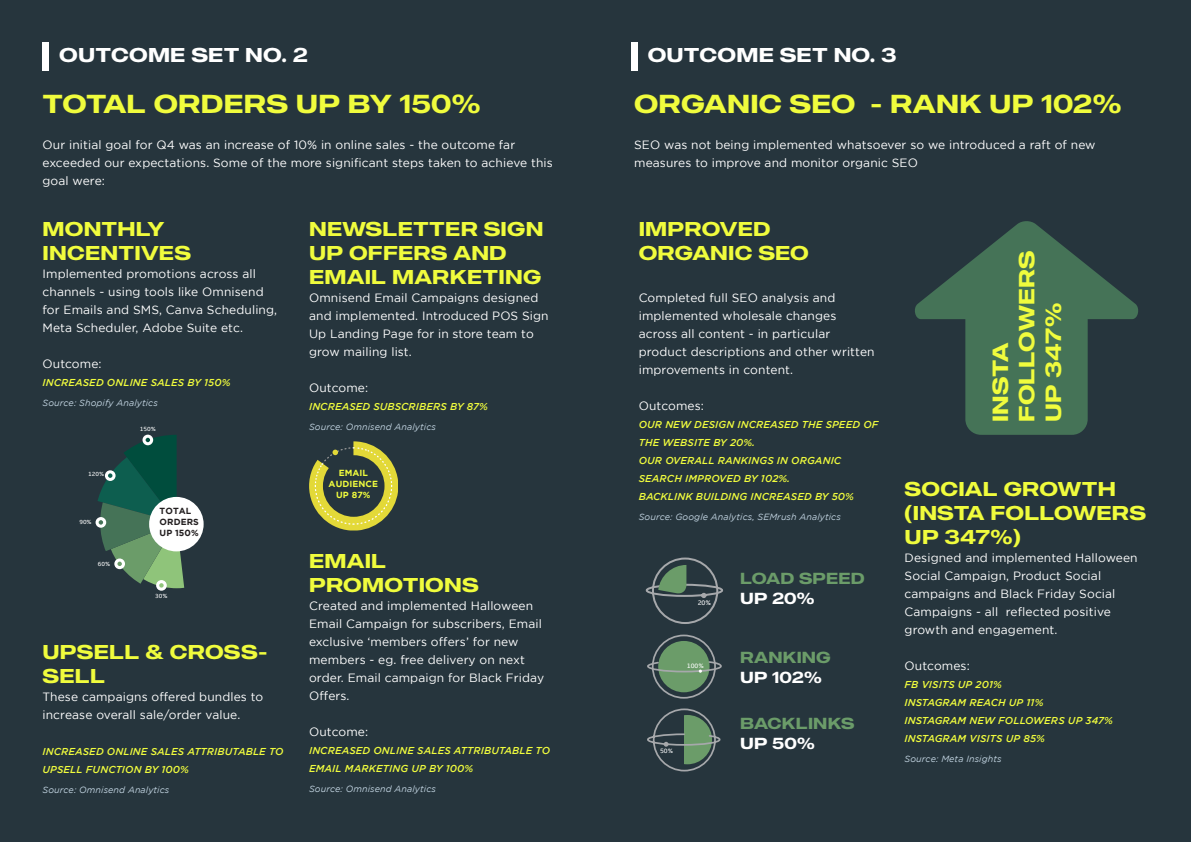
<style>
.page{position:relative;width:1191px;height:842px;background:#26353d}
.page>*{position:absolute;margin:0;border:0;box-sizing:border-box;transform-origin:0 0}
.t1{font:500 26px "MADE Outer Sans";letter-spacing:.01em;color:#f0fc3d}
.t2{font:500 22px/26.4px "MADE Outer Sans";letter-spacing:.01em;color:#f0fc3d}
.t3{font:500 20px/24px "MADE Outer Sans";letter-spacing:.01em;color:#f0fc3d}
.H2_dark{font:500 20px "MADE Outer Sans";letter-spacing:.01em;color:#fff}
.t4{font:500 16px/20px "MADE Outer Sans";letter-spacing:.01em;color:#6b9c69}
.t5{font:500 16px "MADE Outer Sans";color:#fff}
.Copy_Text_Big_12pt_w{font:12px/18px "Gotham";letter-spacing:.01em;color:#fff}
.SMALL_STATS{font:italic 500 10px/18px "Gotham";letter-spacing:.01em;color:#f0fc3d}
.Quote_Style_LIght{font:italic 9px "Gotham";letter-spacing:.01em;color:#c0d2df}
.SMALL_STATS-2{font:italic 9px "Gotham";letter-spacing:.01em;color:#c0d2df}
.Copy_Text_Big_12pt{font:700 8.8px/11px "Gotham";letter-spacing:.01em;color:#f0fc3d;text-align:center}
.Copy_Text_Big_12pt-2{font:700 8.8px/11px "Gotham";letter-spacing:.01em;color:#231f20}
.t6{font:6.8px "Amble";color:#fff}
.t7{font:6.6px "Amble";color:#fff}
.t8{font:6.5px "Amble";color:#fff}
.t9{font:6.2px "Amble";color:#fff}
.s1{color:#fff}
</style>
<div class="page">
<div style="left:652px;top:557px;width:66px;height:67px;border:2px solid #a6a8ab;border-radius:50%"></div>
<svg style="left:645px;top:565px;width:78px;height:34px"></svg>
<div style="left:43px;top:43px;width:6px;height:28px;background:#fff"></div>
<div style="left:631px;top:43px;width:6px;height:28px;background:#fff"></div>
<div style="left:149px;top:497px;width:55px;height:54px;background:#fff;border-radius:50%"></div>
<svg style="left:95px;top:435px;width:95px;height:156px"></svg>
<svg style="left:915px;top:221px;width:223px;height:214px;fill:#457357"></svg>
<svg style="left:647px;top:708px;width:74px;height:64px"></svg>
<div style="left:652px;top:635px;width:64px;height:64px;border:2px solid #a6a8ab;border-radius:50%"></div>
<div style="left:658px;top:641px;width:51px;height:51px;background:#6b9c69;border-radius:50%"></div>
<svg style="left:647px;top:660px;width:75px;height:13px"></svg>
<svg style="left:309px;top:441px;width:89px;height:89px"></svg>
<p class="H2_dark" style="left:59px;top:42px;width:250px">OUTCOME SET NO. 2</p>
<p class="H2_dark" style="left:647px;top:42px;width:250px">OUTCOME SET NO. 3</p>
<h2 class="t1" style="left:43px;top:87px;width:439px">TOTAL ORDERS UP BY 150%</h2>
<p class="Copy_Text_Big_12pt_w" style="left:43px;top:136px;width:512px">Our initial goal for Q4 was an increase of 10% in online sales - the outcome far exceeded our expectations. Some of the more significant steps taken to achieve this goal were:</p>
<h2 class="t1" style="left:634px;top:87px;width:489px">ORGANIC SEO - RANK UP 102%</h2>
<p class="Copy_Text_Big_12pt_w" style="left:634px;top:136px;width:463px">SEO was not being implemented whatsoever so we introduced a raft of new measures to improve and monitor organic SEO</p>
<h2 class="t3" style="left:43px;top:216px;width:150px">MONTHLY<br>INCENTIVES</h2>
<p class="Copy_Text_Big_12pt_w" style="left:43px;top:265px;width:236px">Implemented promotions across all channels - using tools like Omnisend for Emails and SMS, Canva Scheduling, Meta Scheduler, Adobe Suite etc.</p>
<p class="Copy_Text_Big_12pt_w" style="left:43px;top:355px;width:61px">Outcome:</p>
<p class="SMALL_STATS" style="left:43px;top:373px;width:189px">INCREASED ONLINE SALES BY 150%</p>
<p class="SMALL_STATS-2" style="left:43px;top:398px;width:117px">Source: Shopify Analytics</p>
<p class="t9" style="left:88px;top:470px;width:17px">120%</p>
<p class="t9" style="left:79px;top:518px;width:14px">90%</p>
<p class="t9" style="left:98px;top:560px;width:14px">60%</p>
<p class="t9" style="left:140px;top:425px;width:17px">150%</p>
<p class="Copy_Text_Big_12pt-2" style="left:160px;top:505px;width:41px">TOTAL<br>ORDERS</p>
<p class="Copy_Text_Big_12pt-2" style="left:160px;top:527px;width:41px">UP 150%</p>
<p class="t9" style="left:155px;top:592px;width:14px">30%</p>
<h2 class="t3" style="left:43px;top:639px;width:227px">UPSELL &amp; CROSS-<br>SELL</h2>
<p class="Copy_Text_Big_12pt_w" style="left:43px;top:688px;width:222px">These campaigns offered bundles to increase overall sale/order value.</p>
<p class="SMALL_STATS" style="left:43px;top:742px;width:242px">INCREASED ONLINE SALES ATTRIBUTABLE TO<br>UPSELL FUNCTION BY 100%</p>
<h2 class="Quote_Style_LIght" style="left:43px;top:785px;width:128px">Source: Omnisend Analytics</h2>
<h2 class="t3" style="left:309px;top:216px;width:236px">NEWSLETTER SIGN<br>UP OFFERS AND<br>EMAIL MARKETING</h2>
<p class="Copy_Text_Big_12pt_w" style="left:309px;top:289px;width:241px">Omnisend Email Campaigns designed and implemented. Introduced POS Sign<br>Up Landing Page for in store team to grow mailing list.</p>
<p class="Copy_Text_Big_12pt_w" style="left:309px;top:379px;width:61px">Outcome:</p>
<p class="SMALL_STATS" style="left:309px;top:397px;width:180px">INCREASED SUBSCRIBERS BY 87%</p>
<p class="Quote_Style_LIght" style="left:309px;top:422px;width:128px">Source: Omnisend Analytics</p>
<p class="Copy_Text_Big_12pt" style="left:328px;top:467px;width:51px">EMAIL<br>AUDIENCE</p>
<p class="Copy_Text_Big_12pt" style="left:336px;top:489px;width:36px">UP 87%</p>
<h2 class="t3" style="left:309px;top:548px;width:171px">EMAIL<br>PROMOTIONS</h2>
<p class="Copy_Text_Big_12pt_w" style="left:309px;top:597px;width:236px">Created and implemented Halloween<br>Email Campaign for subscribers, Email exclusive ‘members offers’ for new members - eg. free delivery on next order. Email campaign for Black Friday<br>Offers.</p>
<p class="Copy_Text_Big_12pt_w" style="left:309px;top:723px;width:61px">Outcome:</p>
<p class="SMALL_STATS" style="left:309px;top:741px;width:242px">INCREASED ONLINE SALES ATTRIBUTABLE TO<br>EMAIL MARKETING UP BY 100%</p>
<p class="Quote_Style_LIght" style="left:309px;top:784px;width:128px">Source: Omnisend Analytics</p>
<h2 class="t3" style="left:639px;top:216px;width:172px">IMPROVED<br>ORGANIC SEO</h2>
<p class="Copy_Text_Big_12pt_w" style="left:639px;top:289px;width:237px">Completed full SEO analysis and implemented wholesale changes across all content - in particular product descriptions and other written improvements in content.</p>
<p class="Copy_Text_Big_12pt_w" style="left:639px;top:397px;width:67px">Outcomes:</p>
<p class="SMALL_STATS" style="left:639px;top:415px;width:241px">OUR NEW DESIGN INCREASED THE SPEED OF<br>THE WEBSITE BY 20%.</p>
<p class="SMALL_STATS" style="left:639px;top:451px;width:204px">OUR OVERALL RANKINGS IN ORGANIC<br>SEARCH IMPROVED BY 102%.</p>
<p class="SMALL_STATS" style="left:639px;top:487px;width:217px">BACKLINK BUILDING INCREASED BY 50%</p>
<p class="Quote_Style_LIght" style="left:639px;top:512px;width:204px">Source: Google Analytics, SEMrush Analytics</p>
<p class="t6" style="left:697px;top:599px;width:15px">20%</p>
<p class="t7" style="left:687px;top:662px;width:18px">100%</p>
<p class="t8" style="left:660px;top:747px;width:14px">50%</p>
<h2 class="t4" style="left:740px;top:568px;width:126px">LOAD SPEED<br><span class="s1">UP 20%</span></h2>
<h2 class="t4" style="left:740px;top:647px;width:92px">RANKING</h2>
<h2 class="t5" style="left:740px;top:667px;width:83px">UP 102%</h2>
<h2 class="t4" style="left:740px;top:713px;width:116px">BACKLINKS<br><span class="s1">UP 50%</span></h2>
<h2 class="t2" style="left:986px;top:422px;width:173px;rotate:-90deg">INSTA<br>FOLLOWERS<br>UP 347%</h2>
<h2 class="t3" style="left:904px;top:476px;width:243px">SOCIAL GROWTH (INSTA FOLLOWERS<br>UP 347%)</h2>
<p class="Copy_Text_Big_12pt_w" style="left:904px;top:549px;width:235px">Designed and implemented Halloween<br>Social Campaign, Product Social campaigns and Black Friday Social<br>Campaigns - all reflected positive growth and engagement.</p>
<p class="Copy_Text_Big_12pt_w" style="left:904px;top:657px;width:67px">Outcomes:</p>
<p class="SMALL_STATS" style="left:904px;top:675px;width:99px">FB VISITS UP 201%</p>
<p class="SMALL_STATS" style="left:904px;top:693px;width:140px">INSTAGRAM REACH UP 11%</p>
<p class="SMALL_STATS" style="left:904px;top:711px;width:210px">INSTAGRAM NEW FOLLOWERS UP 347%<br>INSTAGRAM VISITS UP 85%</p>
<p class="Quote_Style_LIght" style="left:904px;top:754px;width:98px">Source: Meta Insights</p>
</div>
